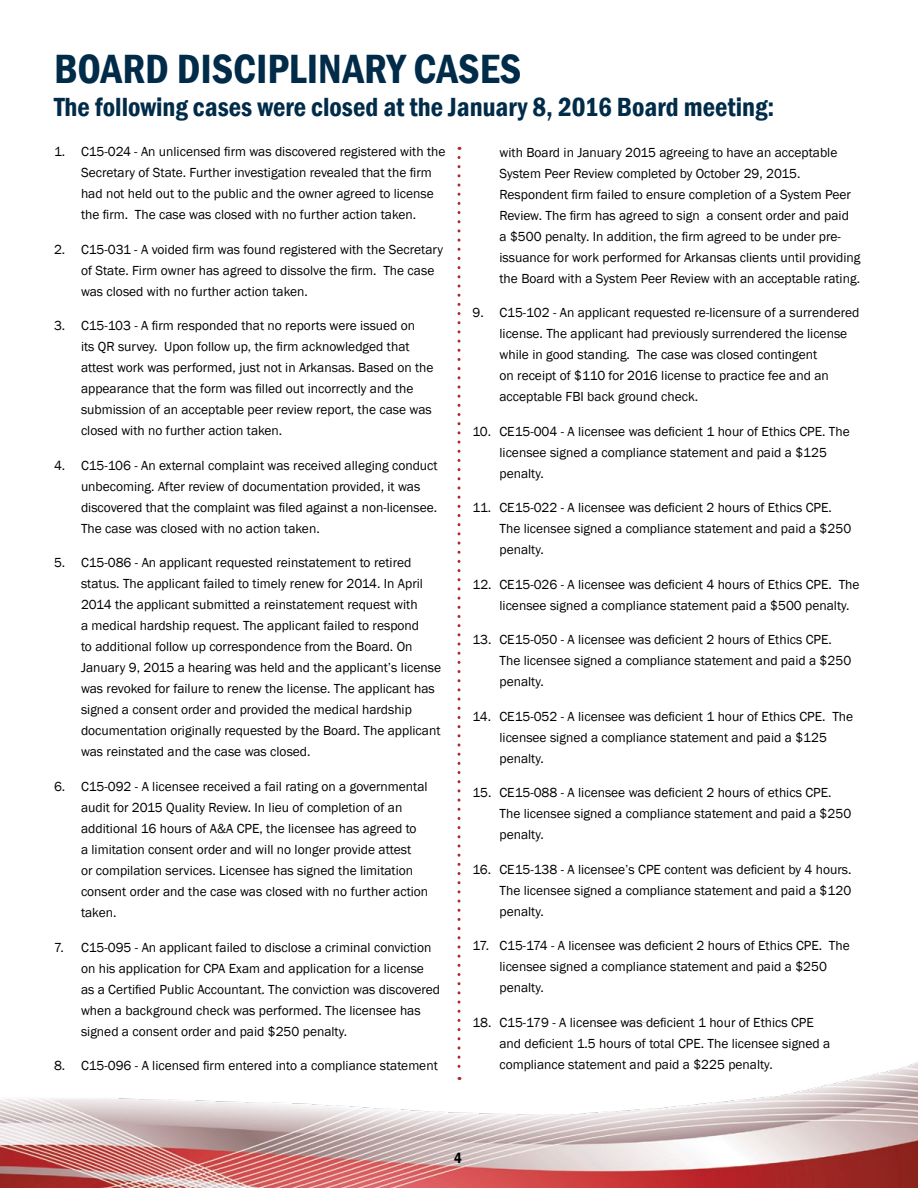
<style>
.page{position:relative;width:918px;height:1188px;background:#fff}
.page>*{position:absolute;margin:0;border:0;box-sizing:border-box;transform-origin:0 0}
.t1{font:600 condensed 42px "Franklin Gothic";color:#002b49}
.t2{font:600 condensed 27px "Franklin Gothic";color:#002b49}
.t3{font:600 condensed 15px "Franklin Gothic";color:#000}
.t4{font:13.5px/21px "Franklin Gothic";color:#000}
</style>
<div class="page">
<img style="left:0;top:992px;width:918px;height:196px">
<svg style="left:458px;top:157px;width:2px;height:923px"></svg>
<h1 class="t1" style="left:54px;top:41px;width:469px">BOARD DISCIPLINARY CASES</h1>
<h2 class="t2" style="left:54px;top:89px;width:722px">The following cases were closed at the January 8, 2016 Board meeting:</h2>
<p class="t4" style="left:81px;top:142px;width:366px;text-indent:-27px">1. C15-024 - An unlicensed firm was discovered registered with the Secretary of State. Further investigation revealed that the firm had not held out to the public and the owner agreed to license the firm. The case was closed with no further action taken.</p>
<p class="t4" style="left:81px;top:239px;width:363px;text-indent:-27px">2. C15-031 - A voided firm was found registered with the Secretary of State. Firm owner has agreed to dissolve the firm. The case was closed with no further action taken.</p>
<p class="t4" style="left:81px;top:316px;width:354px;text-indent:-27px">3. C15-103 - A firm responded that no reports were issued on<br>its QR survey. Upon follow up, the firm acknowledged that attest work was performed, just not in Arkansas. Based on the appearance that the form was filled out incorrectly and the submission of an acceptable peer review report, the case was closed with no further action taken.</p>
<p class="t4" style="left:81px;top:455px;width:358px;text-indent:-27px">4. C15-106 - An external complaint was received alleging conduct unbecoming. After review of documentation provided, it was discovered that the complaint was filed against a non-licensee.<br>The case was closed with no action taken.</p>
<p class="t4" style="left:81px;top:553px;width:362px;text-indent:-27px">5. C15-086 - An applicant requested reinstatement to retired status. The applicant failed to timely renew for 2014. In April 2014 the applicant submitted a reinstatement request with<br>a medical hardship request. The applicant failed to respond<br>to additional follow up correspondence from the Board. On January 9, 2015 a hearing was held and the applicant’s license was revoked for failure to renew the license. The applicant has signed a consent order and provided the medical hardship documentation originally requested by the Board. The applicant was reinstated and the case was closed.</p>
<p class="t4" style="left:81px;top:776px;width:349px;text-indent:-27px">6. C15-092 - A licensee received a fail rating on a governmental audit for 2015 Quality Review. In lieu of completion of an additional 16 hours of A&amp;A CPE, the licensee has agreed to<br>a limitation consent order and will no longer provide attest<br>or compilation services. Licensee has signed the limitation consent order and the case was closed with no further action taken.</p>
<p class="t4" style="left:81px;top:937px;width:361px;text-indent:-27px">7. C15-095 - An applicant failed to disclose a criminal conviction on his application for CPA Exam and application for a license as a Certified Public Accountant. The conviction was discovered when a background check was performed. The licensee has signed a consent order and paid $250 penalty.</p>
<p class="t4" style="left:54px;top:1055px;width:385px">8. C15-096 - A licensed firm entered into a compliance statement</p>
<p class="t4" style="left:500px;top:142px;width:362px">with Board in January 2015 agreeing to have an acceptable System Peer Review completed by October 29, 2015.<br>Respondent firm failed to ensure completion of a System Peer Review. The firm has agreed to sign a consent order and paid<br>a $500 penalty. In addition, the firm agreed to be under pre&shy;issuance for work performed for Arkansas clients until providing the Board with a System Peer Review with an acceptable rating.</p>
<p class="t4" style="left:500px;top:302px;width:362px;text-indent:-27px">9. C15-102 - An applicant requested re-licensure of a surrendered license. The applicant had previously surrendered the license while in good standing. The case was closed contingent<br>on receipt of $110 for 2016 license to practice fee and an acceptable FBI back ground check.</p>
<p class="t4" style="left:500px;top:421px;width:352px;text-indent:-27px">10. CE15-004 - A licensee was deficient 1 hour of Ethics CPE. The licensee signed a compliance statement and paid a $125 penalty.</p>
<p class="t4" style="left:500px;top:497px;width:353px;text-indent:-27px">11. CE15-022 - A licensee was deficient 2 hours of Ethics CPE.<br>The licensee signed a compliance statement and paid a $250 penalty.</p>
<p class="t4" style="left:500px;top:574px;width:362px;text-indent:-27px">12. CE15-026 - A licensee was deficient 4 hours of Ethics CPE. The licensee signed a compliance statement paid a $500 penalty.</p>
<p class="t4" style="left:500px;top:629px;width:353px;text-indent:-27px">13. CE15-050 - A licensee was deficient 2 hours of Ethics CPE.<br>The licensee signed a compliance statement and paid a $250 penalty.</p>
<p class="t4" style="left:500px;top:706px;width:355px;text-indent:-27px">14. CE15-052 - A licensee was deficient 1 hour of Ethics CPE. The licensee signed a compliance statement and paid a $125 penalty.</p>
<p class="t4" style="left:500px;top:783px;width:353px;text-indent:-27px">15. CE15-088 - A licensee was deficient 2 hours of ethics CPE.<br>The licensee signed a compliance statement and paid a $250 penalty.</p>
<p class="t4" style="left:500px;top:859px;width:354px;text-align:justify;text-indent:-27px">16. CE15-138 - A licensee’s CPE content was deficient by 4 hours.<br>The licensee signed a compliance statement and paid a $120 penalty.</p>
<p class="t4" style="left:500px;top:936px;width:352px;text-indent:-27px">17. C15-174 - A licensee was deficient 2 hours of Ethics CPE. The licensee signed a compliance statement and paid a $250 penalty.</p>
<p class="t4" style="left:500px;top:1012px;width:332px;text-indent:-27px">18. C15-179 - A licensee was deficient 1 hour of Ethics CPE and deficient 1.5 hours of total CPE. The licensee signed a compliance statement and paid a $225 penalty.</p>
<p class="t3" style="left:454px;top:1148px;width:9px">4</p>
</div>
